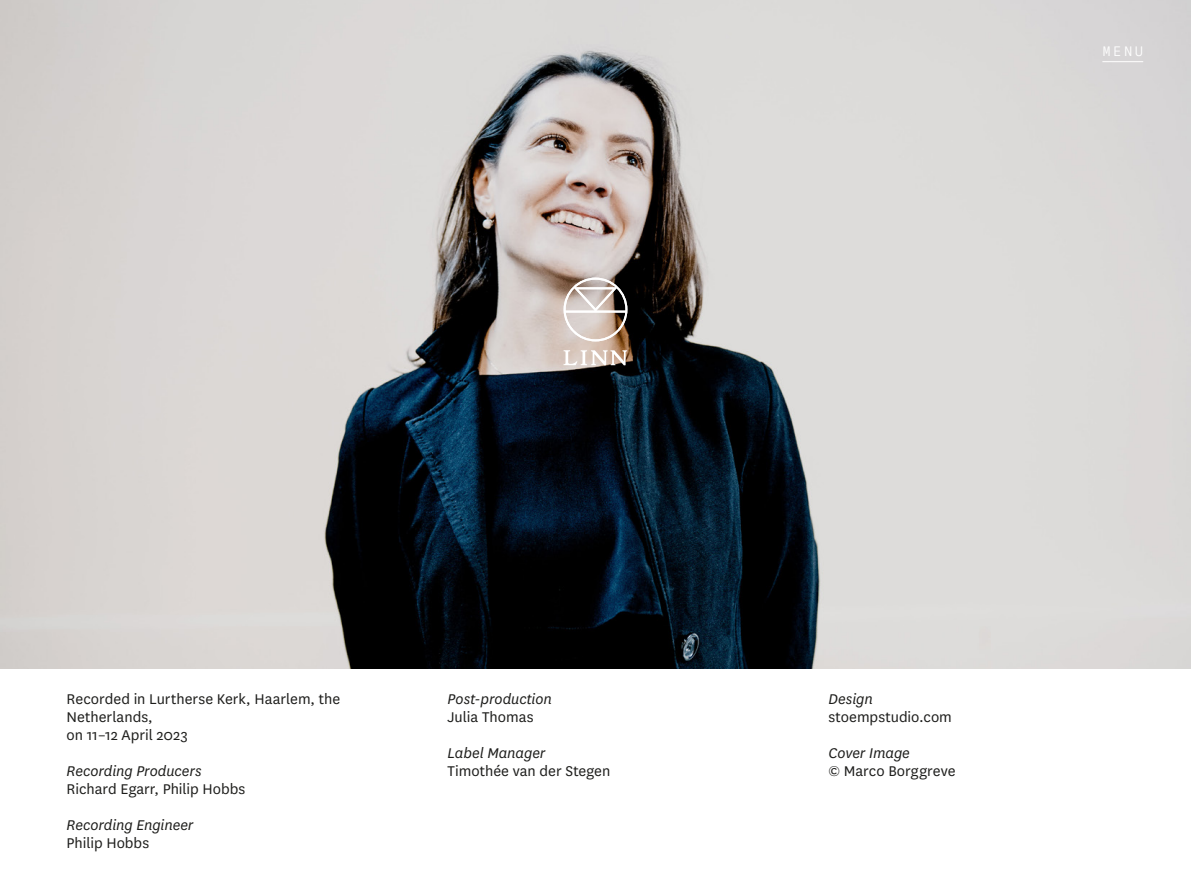
<style>
.page{position:relative;width:1191px;height:893px;background:#fff}
.page>*{position:absolute;margin:0;border:0;box-sizing:border-box;transform-origin:0 0}
.t1{font:16.5px/18px "National";color:#1d1d1b}
.t2{font:italic 16.5px "National";color:#1d1d1b}
.t3{font:300 13.5px "GT America Mono";color:#fff}
</style>
<div class="page">
<img style="left:0;top:0;width:1191px;height:669px">
<svg style="left:563px;top:350px;width:64px;height:15px"></svg>
<svg style="left:563px;top:278px;width:64px;height:63px"></svg>
<hr style="left:1102px;top:61px;width:41px;height:1px;background:#fff">
<p class="t3" style="left:1102px;top:43px;width:42px">MENU</p>
<p class="t1" style="left:67px;top:689px;width:275px">Recorded in Lurtherse Kerk, Haarlem, the<br>Netherlands,<br>on 11–12 April 2023</p>
<p class="t2" style="left:67px;top:760px;width:137px">Recording Producers</p>
<p class="t1" style="left:67px;top:779px;width:180px">Richard Egarr, Philip Hobbs</p>
<p class="t2" style="left:67px;top:814px;width:128px">Recording Engineer</p>
<p class="t1" style="left:67px;top:833px;width:84px">Philip Hobbs</p>
<p class="t2" style="left:447px;top:688px;width:106px">Post-production</p>
<p class="t1" style="left:447px;top:707px;width:88px">Julia Thomas</p>
<p class="t2" style="left:447px;top:742px;width:99px">Label Manager</p>
<p class="t1" style="left:447px;top:761px;width:164px">Timothée van der Stegen</p>
<p class="t2" style="left:828px;top:688px;width:46px">Design</p>
<p class="t1" style="left:828px;top:707px;width:125px">stoempstudio.com</p>
<p class="t2" style="left:828px;top:742px;width:83px">Cover Image</p>
<p class="t1" style="left:828px;top:761px;width:129px">© Marco Borggreve</p>
</div>
